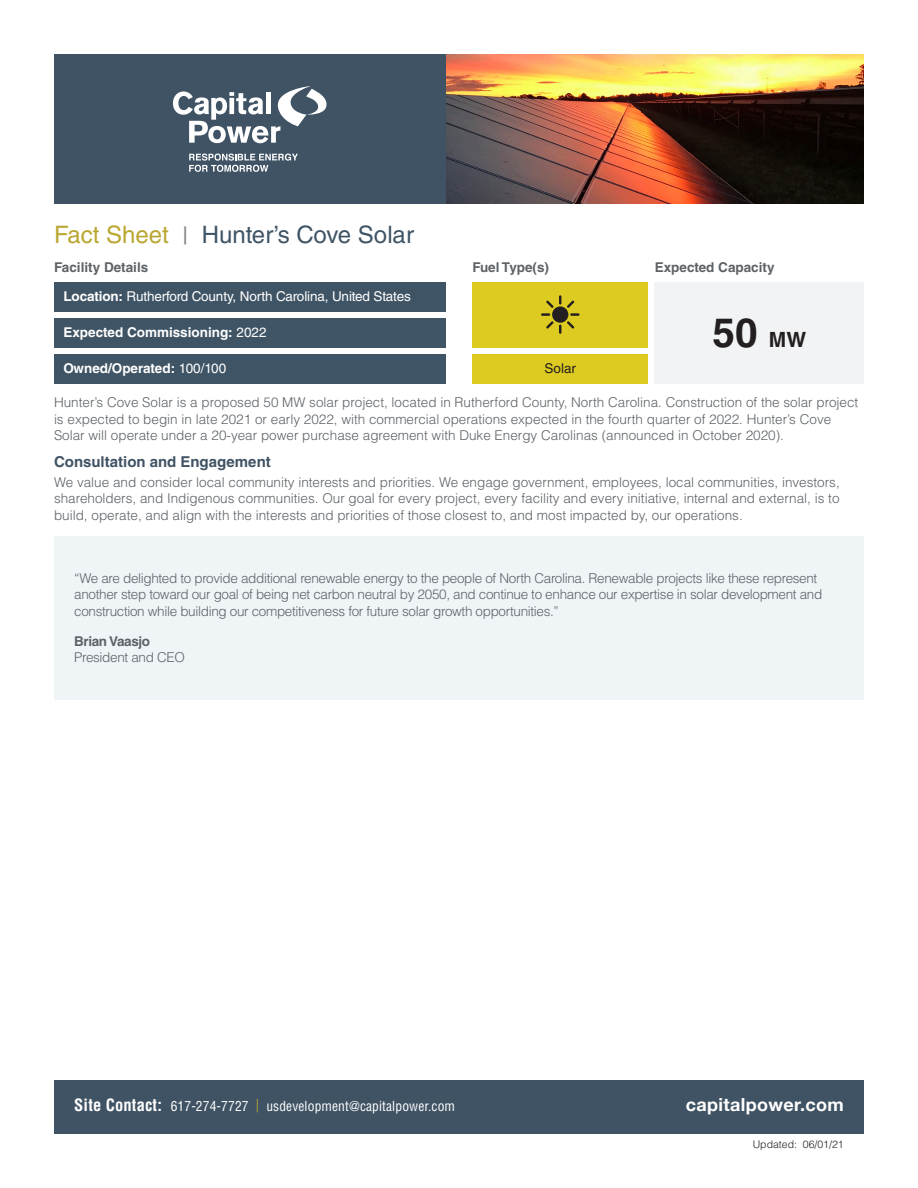
<style>
.page{position:relative;width:918px;height:1188px;background:#fff}
.page>*{position:absolute;margin:0;border:0;box-sizing:border-box;transform-origin:0 0}
.t1{font:700 40.5px "Helvetica LT Std";color:#231f20}
.t2{font:24px "Helvetica LT Std";color:#3f5465}
.t3{font:700 18px "Helvetica Neue";letter-spacing:.02em;color:#fff}
.Title_Text{font:700 15px "Helvetica LT Std";color:#405364}
.Body_Copy_Text{font:300 13.5px/16.5px "Helvetica LT Std";color:#5d6266}
.Body_Copy_Text-2{font:300 13.5px/16.5px "Helvetica LT Std";letter-spacing:-.025em;color:#5d6266}
.t4{font:condensed 13.5px "Helvetica LT Std";letter-spacing:.01em;color:#fff}
.t5{font:13.5px "Helvetica LT Std";letter-spacing:-.01em;color:#fff}
.t6{font:700 13.5px "Helvetica LT Std";color:#fff}
.t7{font:700 13.5px "Helvetica LT Std";color:#5d6266}
.t8{font:13.5px "Helvetica LT Std";color:#231f20}
.t9{font:300 10.5px "Helvetica LT Std";color:#231f20}
.s1{color:#baa731}
.s2{color:#898a8e}
.s3{font-weight:700}
.s4{font-weight:400}
.s5{font-size:21px}
.s6{font-weight:700;font-size:16.5px}
</style>
<div class="page">
<div style="left:472px;top:354px;width:176px;height:29px;background:#decb21"></div>
<div style="left:472px;top:282px;width:176px;height:65px;background:#decb21"></div>
<div style="left:552px;top:306px;width:16px;height:17px;background:#231f20;border-radius:50%"></div>
<svg style="left:541px;top:295px;width:20px;height:39px"></svg>
<svg style="left:567px;top:301px;width:12px;height:28px"></svg>
<div style="left:54px;top:1080px;width:810px;height:54px;background:#405364"></div>
<div style="left:655px;top:282px;width:209px;height:101px;background:#f2f3f4"></div>
<div style="left:54px;top:282px;width:392px;height:29px;background:#3f5465"></div>
<div style="left:54px;top:318px;width:392px;height:29px;background:#3f5465"></div>
<div style="left:54px;top:354px;width:392px;height:29px;background:#3f5465"></div>
<img style="left:446px;top:54px;width:418px;height:150px">
<div style="left:54px;top:54px;width:392px;height:150px;background:#405364"></div>
<svg style="left:173px;top:86px;width:154px;height:57px"></svg>
<svg style="left:189px;top:154px;width:109px;height:18px"></svg>
<div style="left:54px;top:536px;width:810px;height:164px;background:#eff5f7"></div>
<p class="t2" style="left:54px;top:221px;width:361px"><span class="s1">Fact Sheet</span> <span class="s2">|</span> Hunter’s Cove Solar</p>
<p class="t7" style="left:54px;top:259px;width:96px">Facility Details</p>
<p class="t7" style="left:472px;top:259px;width:78px">Fuel Type(s)</p>
<p class="t7" style="left:655px;top:259px;width:121px">Expected Capacity</p>
<p class="t5" style="left:63px;top:288px;width:349px"><span class="s3">Location:</span> Rutherford County, North Carolina, United States</p>
<p class="t6" style="left:63px;top:324px;width:205px">Expected Commissioning: <span class="s4">2022</span></p>
<p class="t6" style="left:63px;top:360px;width:164px">Owned/Operated: <span class="s4">100/100</span></p>
<p class="t8" style="left:544px;top:360px;width:33px">Solar</p>
<p class="t1" style="left:713px;top:308px;width:95px">50 <span class="s5">MW</span></p>
<p class="Body_Copy_Text" style="left:54px;top:394px;width:806px">Hunter’s Cove Solar is a proposed 50 MW solar project, located in Rutherford County, North Carolina. Construction of the solar project is expected to begin in late 2021 or early 2022, with commercial operations expected in the fourth quarter of 2022. Hunter’s Cove<br>Solar will operate under a 20-year power purchase agreement with Duke Energy Carolinas (announced in October 2020).</p>
<p class="Title_Text" style="left:54px;top:452px;width:218px">Consultation and Engagement</p>
<p class="Body_Copy_Text" style="left:54px;top:473px;width:787px;text-align:justify">We value and consider local community interests and priorities. We engage government, employees, local communities, investors, shareholders, and Indigenous communities. Our goal for every project, every facility and every initiative, internal and external, is to build, operate, and align with the interests and priorities of those closest to, and most impacted by, our operations.</p>
<p class="Body_Copy_Text-2" style="left:74px;top:570px;width:750px">“We are delighted to provide additional renewable energy to the people of North Carolina. Renewable projects like these represent another step toward our goal of being net carbon neutral by 2050, and continue to enhance our expertise in solar development and construction while building our competitiveness for future solar growth opportunities.”</p>
<p class="Body_Copy_Text-2" style="left:74px;top:633px;width:112px"><span class="s3">Brian Vaasjo<br></span>President and CEO</p>
<p class="t4" style="left:74px;top:1097px;width:382px"><span class="s6">Site Contact:</span> 617-274-7727 <span class="s1">|</span> usdevelopment@capitalpower.com</p>
<p class="t3" style="left:686px;top:1091px;width:159px">capitalpower.com</p>
<p class="t9" style="left:753px;top:1137px;width:93px">Updated: 06/01/21</p>
</div>
